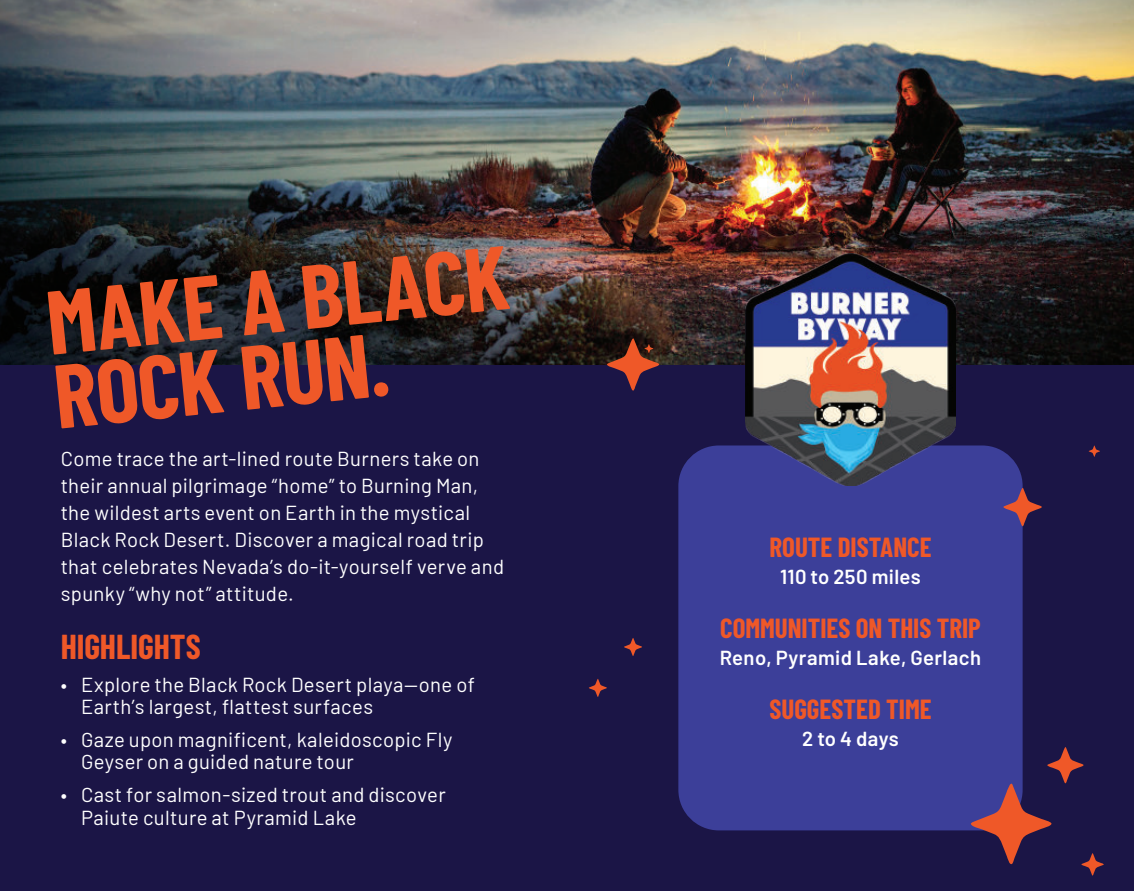
<style>
.page{position:relative;width:1134px;height:891px;background:#1b1546}
.page>*{position:absolute;margin:0;border:0;box-sizing:border-box;transform-origin:0 0}
.t1{font:700 90px/74px "Barlow Condensed";color:#ef5828}
.t2{font:700 33.75px "Barlow Condensed";letter-spacing:-.005em;color:#ef5828}
.t3{font:700 27px "Barlow Condensed";color:#ef5828}
.t4{font:20.25px/27px "Barlow";letter-spacing:.015em;color:#fff}
.t5{font:600 20.25px "Barlow";letter-spacing:.02em;color:#fff}
</style>
<div class="page">
<img style="left:567px;top:0;width:567px;height:364px">
<img style="left:0;top:0;width:567px;height:364px">
<div style="left:678px;top:445px;width:345px;height:385px;background:#3c3f99;border-radius:41px"></div>
<svg style="left:969px;top:745px;width:135px;height:131px"></svg>
<svg style="left:606px;top:336px;width:53px;height:55px"></svg>
<svg style="left:1003px;top:486px;width:39px;height:41px"></svg>
<svg style="left:588px;top:679px;width:19px;height:18px"></svg>
<svg style="left:624px;top:638px;width:18px;height:18px"></svg>
<svg style="left:1089px;top:445px;width:11px;height:12px"></svg>
<img style="left:745px;top:254px;width:211px;height:232px">
<h1 class="t1" style="left:44px;top:296px;width:465px;rotate:-6deg">MAKE A BLACK<br>ROCK RUN.</h1>
<p class="t4" style="left:61px;top:447px;width:445px">Come trace the art-lined route Burners take on their annual pilgrimage “home” to Burning Man, the wildest arts event on Earth in the mystical Black Rock Desert. Discover a magical road trip that celebrates Nevada’s do-it-yourself verve and spunky “why not” attitude.</p>
<h2 class="t2" style="left:61px;top:635px;width:142px">HIGHLIGHTS</h2>
<p class="t4" style="left:81px;top:675px;width:395px;line-height:22.5px;text-indent:-20px">• Explore the Black Rock Desert playa—one of<br>Earth’s largest, flattest surfaces</p>
<p class="t4" style="left:81px;top:730px;width:373px;line-height:22.5px;text-indent:-20px">• Gaze upon magnificent, kaleidoscopic Fly<br>Geyser on a guided nature tour</p>
<p class="t4" style="left:81px;top:785px;width:366px;line-height:22.5px;text-indent:-20px">• Cast for salmon-sized trout and discover<br>Paiute culture at Pyramid Lake</p>
<h3 class="t3" style="left:769px;top:537px;width:164px">ROUTE DISTANCE</h3>
<p class="t5" style="left:780px;top:569px;width:142px">110 to 250 miles</p>
<h3 class="t3" style="left:720px;top:618px;width:262px">COMMUNITIES ON THIS TRIP</h3>
<p class="t5" style="left:720px;top:650px;width:263px">Reno, Pyramid Lake, Gerlach</p>
<h3 class="t3" style="left:769px;top:699px;width:164px">SUGGESTED TIME</h3>
<p class="t5" style="left:802px;top:731px;width:98px">2 to 4 days</p>
</div>
